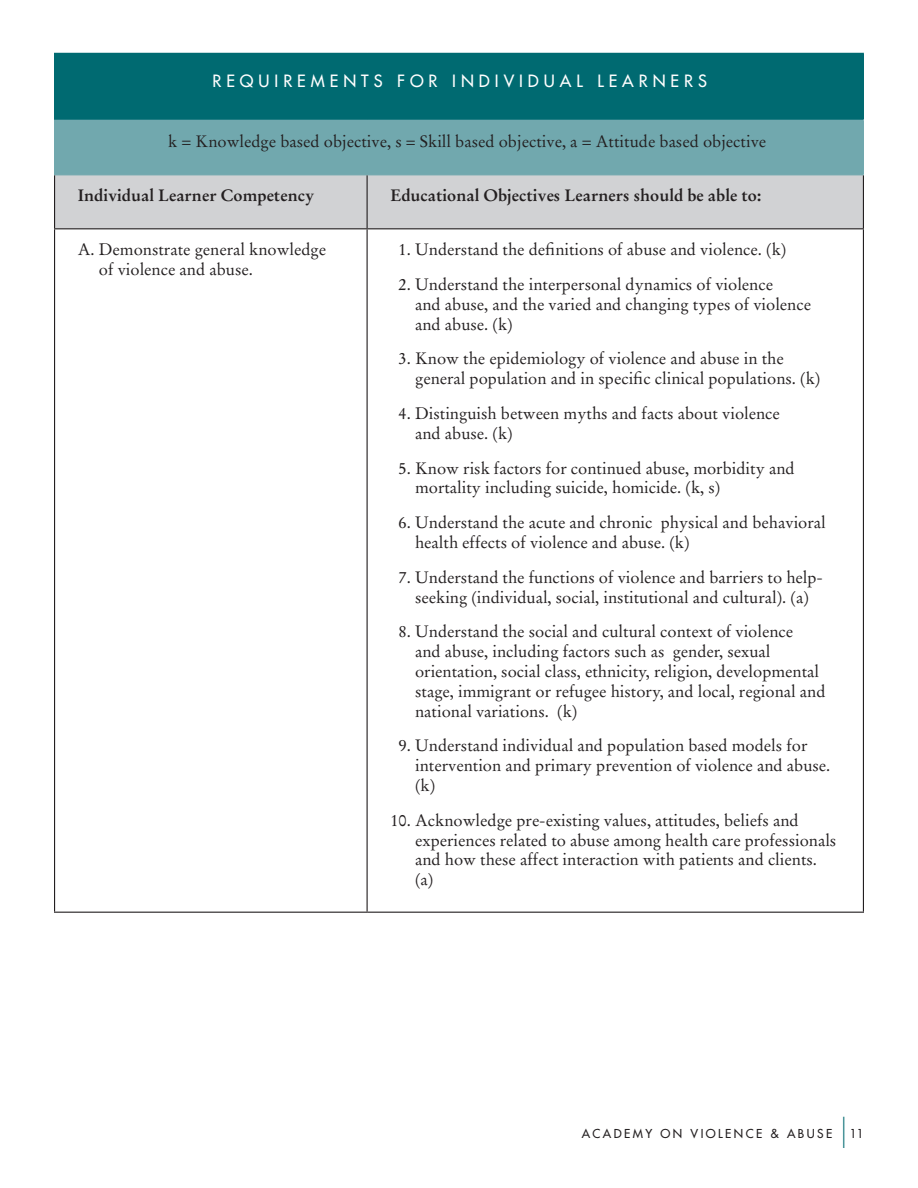
<style>
.page{position:relative;width:918px;height:1188px;background:#fff}
.page>*{position:absolute;margin:0;border:0;box-sizing:border-box;transform-origin:0 0}
.t1{font:36px "Futura";color:#006a71;scale:.33 1}
.Body_Text{font:16.5px/19.8px "Stempel Garamond";color:#231f20}
.Normal__Web{font:16.5px/19.8px "Stempel Garamond";color:#231f20}
.Normal__Web-2{font:700 16.5px "Stempel Garamond";color:#231f20}
.Normal__Web-3{font:16.5px "Futura";letter-spacing:.3em;color:#fff}
.t2{font:12px "Futura";letter-spacing:.2em;color:#231f20}
</style>
<div class="page">
<div style="left:55px;top:53px;width:808px;height:67px;background:#006a71"></div>
<div style="left:55px;top:120px;width:808px;height:55px;background:#71a8ae"></div>
<div style="left:55px;top:175px;width:808px;height:53px;background:#d1d2d4"></div>
<hr style="left:54px;top:53px;width:313px;height:1px;background:#006a71">
<hr style="left:54px;top:54px;width:1px;height:66px;background:#006a71">
<hr style="left:367px;top:53px;width:497px;height:1px;background:#006a71">
<hr style="left:863px;top:54px;width:1px;height:66px;background:#006a71">
<hr style="left:54px;top:120px;width:313px;height:1px;background:#71a8ae">
<hr style="left:54px;top:121px;width:1px;height:53px;background:#71a8ae">
<hr style="left:367px;top:120px;width:497px;height:1px;background:#71a8ae">
<hr style="left:863px;top:121px;width:1px;height:53px;background:#71a8ae">
<hr style="left:54px;top:174px;width:313px;height:1px;background:#71a8ae">
<hr style="left:367px;top:174px;width:497px;height:1px;background:#71a8ae">
<hr style="left:54px;top:175px;width:1px;height:53px;background:#231f20">
<hr style="left:367px;top:175px;width:1px;height:53px;background:#231f20">
<hr style="left:863px;top:175px;width:1px;height:53px;background:#231f20">
<hr style="left:54px;top:229px;width:1px;height:683px;background:#231f20">
<hr style="left:54px;top:228px;width:313px;height:1px;background:#231f20">
<hr style="left:367px;top:229px;width:1px;height:683px;background:#231f20">
<hr style="left:367px;top:228px;width:497px;height:1px;background:#231f20">
<hr style="left:863px;top:229px;width:1px;height:683px;background:#231f20">
<hr style="left:54px;top:912px;width:313px;height:1px;background:#231f20">
<hr style="left:367px;top:912px;width:497px;height:1px;background:#231f20">
<p class="Normal__Web-3" style="left:213px;top:70px;width:496px">REQUIREMENTS FOR INDIVIDUAL LEARNERS</p>
<p class="Normal__Web" style="left:168px;top:131px;width:600px">k = Knowledge based objective, s = Skill based objective, a = Attitude based objective</p>
<p class="Normal__Web-2" style="left:78px;top:185px;width:238px">Individual Learner Competency</p>
<p class="Normal__Web-2" style="left:390px;top:185px;width:372px">Educational Objectives Learners should be able to:</p>
<p class="Normal__Web" style="left:99px;top:240px;width:229px;text-indent:-21px">A. Demonstrate general knowledge of violence and abuse.</p>
<p class="Body_Text" style="left:399px;top:240px;width:389px">1. Understand the definitions of abuse and violence. (k)</p>
<p class="Body_Text" style="left:415px;top:275px;width:398px;text-indent:-16px">2. Understand the interpersonal dynamics of violence<br>and abuse, and the varied and changing types of violence and abuse. (k)</p>
<p class="Body_Text" style="left:415px;top:349px;width:407px;text-indent:-16px">3. Know the epidemiology of violence and abuse in the general population and in specific clinical populations. (k)</p>
<p class="Body_Text" style="left:415px;top:404px;width:366px;text-indent:-16px">4. Distinguish between myths and facts about violence and abuse. (k)</p>
<p class="Body_Text" style="left:415px;top:458px;width:381px;text-indent:-16px">5. Know risk factors for continued abuse, morbidity and mortality including suicide, homicide. (k, s)</p>
<p class="Body_Text" style="left:415px;top:513px;width:412px;text-indent:-16px">6. Understand the acute and chronic physical and behavioral health effects of violence and abuse. (k)</p>
<p class="Body_Text" style="left:399px;top:567px;width:426px;text-align:center">7. Understand the functions of violence and barriers to help&shy;seeking (individual, social, institutional and cultural). (a)</p>
<p class="Body_Text" style="left:415px;top:622px;width:412px;text-indent:-16px">8. Understand the social and cultural context of violence<br>and abuse, including factors such as gender, sexual orientation, social class, ethnicity, religion, developmental stage, immigrant or refugee history, and local, regional and national variations. (k)</p>
<p class="Body_Text" style="left:415px;top:736px;width:417px;text-indent:-16px">9. Understand individual and population based models for intervention and primary prevention of violence and abuse. (k)</p>
<p class="Body_Text" style="left:415px;top:810px;width:423px;text-indent:-25px">10. Acknowledge pre-existing values, attitudes, beliefs and experiences related to abuse among health care professionals and how these affect interaction with patients and clients. (a)</p>
<p class="t2" style="left:582px;top:1126px;width:252px">ACADEMY ON VIOLENCE &amp; ABUSE</p>
<h1 class="t1" style="left:841px;top:1112px;width:22px">|</h1>
<p class="t2" style="left:850px;top:1126px;width:15px">11</p>
</div>
